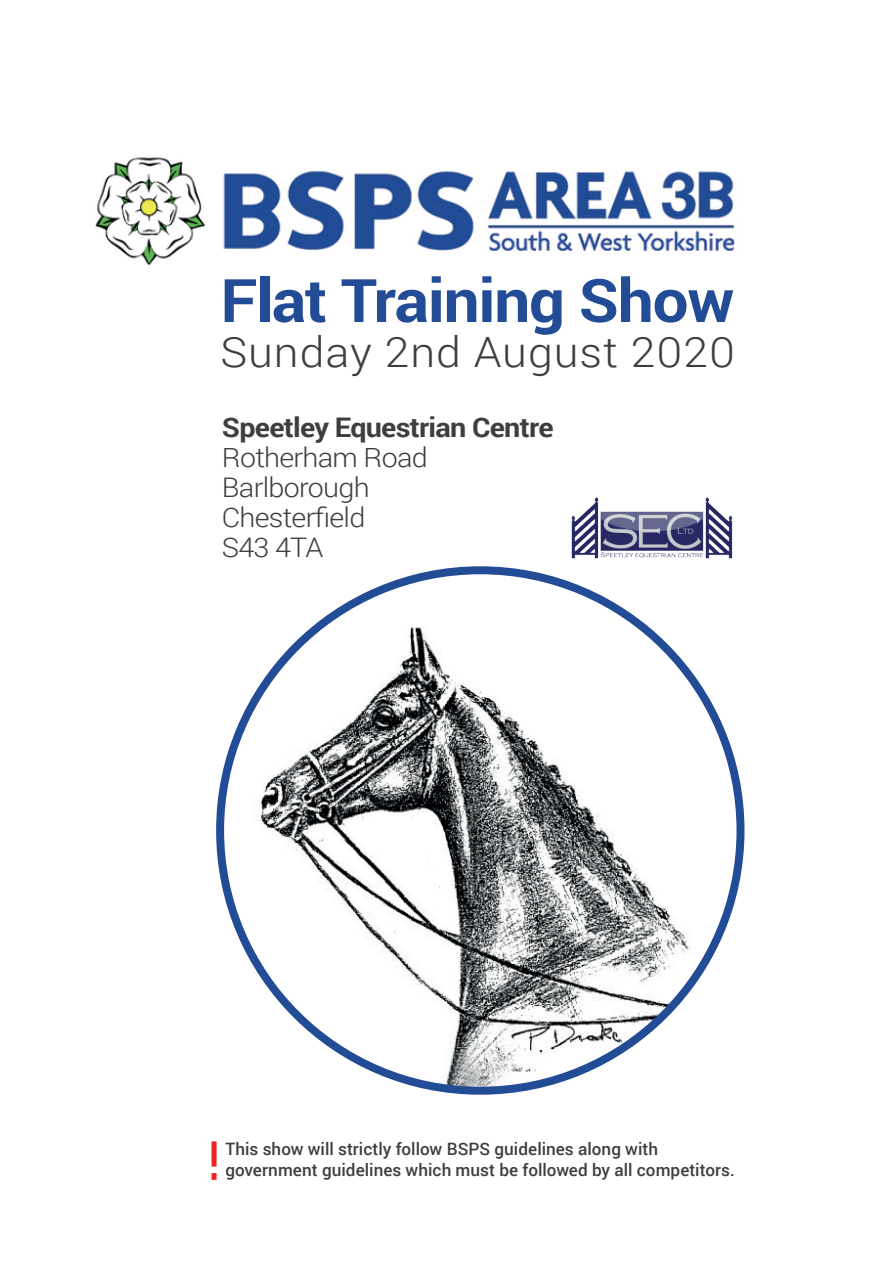
<style>
.page{position:relative;width:893px;height:1263px;background:#fff}
.page>*{position:absolute;margin:0;border:0;box-sizing:border-box;transform-origin:0 0}
.t1{font:700 60px "Roboto";letter-spacing:-.02em;color:#234c96;scale:1.06 1}
.t2{font:300 41.85px "Roboto";letter-spacing:.02em;color:#3e3e3f;scale:1.06 1}
.t3{font:300 27px/30px "Roboto";letter-spacing:-.025em;color:#3e3e3f;scale:1.06 1}
.t4{font:700 27px "Roboto";letter-spacing:-.025em;color:#3e3e3f;scale:1.06 1}
.t5{font:500 17.1px/20.5px "Roboto";color:#3e3e3f}
</style>
<div class="page">
<img style="left:95px;top:157px;width:640px;height:108px">
<svg style="left:212px;top:1141px;width:5px;height:39px"></svg>
<img style="left:233px;top:613px;width:507px;height:476px">
<img style="left:571px;top:497px;width:162px;height:61px">
<h1 class="t1" style="left:220px;top:258px;width:486px">Flat Training Show</h1>
<h2 class="t2" style="left:220px;top:323px;width:487px">Sunday 2nd August 2020</h2>
<h3 class="t4" style="left:222px;top:409px;width:314px">Speetley Equestrian Centre</h3>
<h3 class="t3" style="left:222px;top:442px;width:196px">Rotherham Road<br>Barlborough<br>Chesterfield<br>S43 4TA</h3>
<p class="t5" style="left:225px;top:1138px;width:511px">This show will strictly follow BSPS guidelines along with government guidelines which must be followed by all competitors.</p>
</div>
